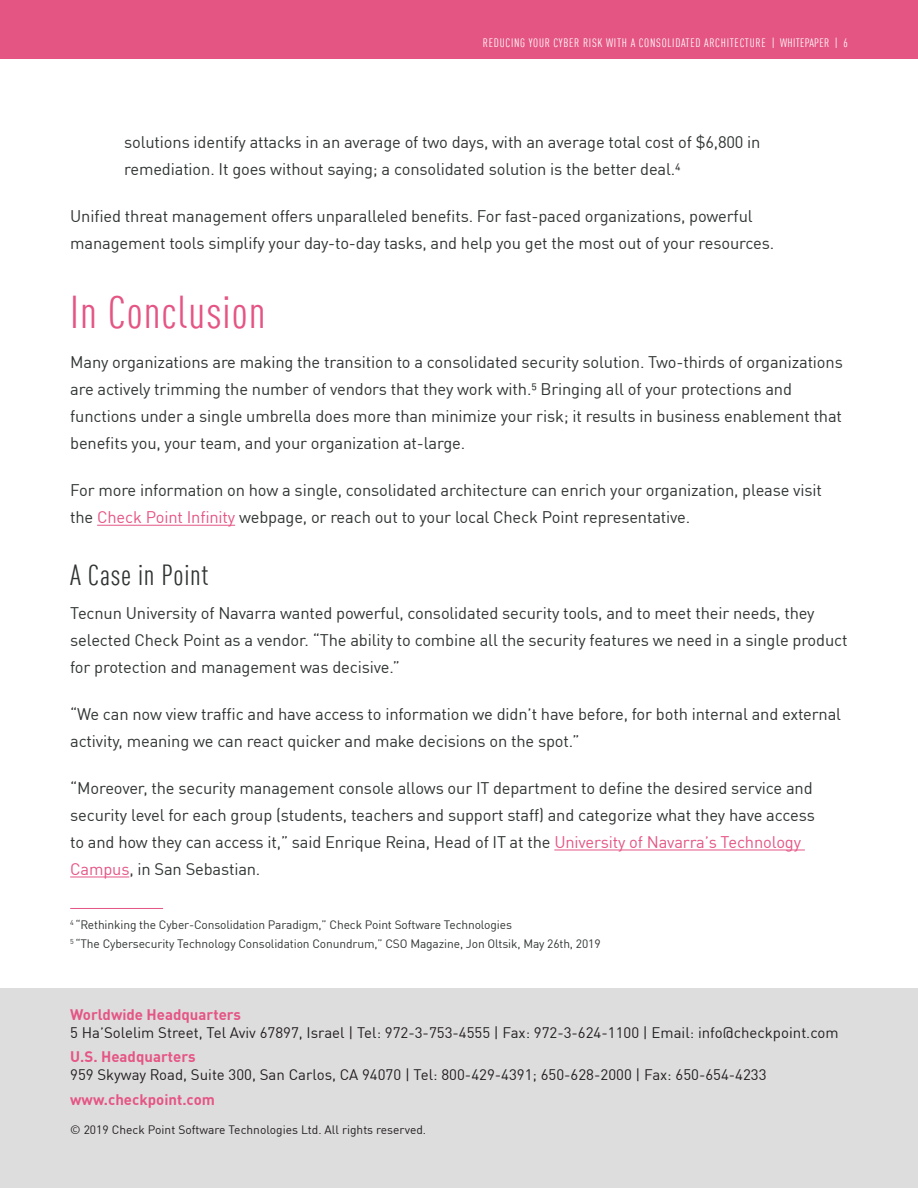
<style>
.page{position:relative;width:918px;height:1188px;background:#fff}
.page>*{position:absolute;margin:0;border:0;box-sizing:border-box;transform-origin:0 0}
.Header_2{font:condensed 45px "DIN Pro";letter-spacing:.025em;color:#e55584}
.Header_2-2{font:condensed 28.5px "DIN Pro";letter-spacing:.025em;color:#313434}
.Body_Copy{font:16.5px/27px "DIN Pro";letter-spacing:-.01em;color:#313434}
.t1{font:15px/18px "DIN Pro";color:#231f20}
.t2{font:700 15px "DIN Pro";color:#e55584}
.t3{font:12px "DIN Pro";letter-spacing:-.01em;color:#313434}
.t4{font:condensed 12px "DIN Pro";letter-spacing:.06em;color:#fff}
.t5{font:12px "DIN Pro";color:#231f20}
.s1{color:#e55584}
.s2{font-weight:700;color:#e55584}
</style>
<div class="page">
<div style="left:0;top:0;width:918px;height:58px;background:#e55584"></div>
<hr style="left:97px;top:525px;width:138px;height:1px;background:#e55584">
<hr style="left:554px;top:850px;width:251px;height:1px;background:#e55584">
<hr style="left:70px;top:877px;width:59px;height:1px;background:#e55584">
<div style="left:0;top:988px;width:918px;height:200px;background:#deddde"></div>
<hr style="left:70px;top:908px;width:93px;height:1px;background:#e55584">
<p class="t4" style="left:483px;top:34px;width:366px">REDUCING YOUR CYBER RISK WITH A CONSOLIDATED ARCHITECTURE | WHITEPAPER | 6</p>
<p class="Body_Copy" style="left:124px;top:127px;width:638px">solutions identify attacks in an average of two days, with an average total cost of $6,800 in remediation. It goes without saying; a consolidated solution is the better deal.4</p>
<p class="Body_Copy" style="left:70px;top:201px;width:705px">Unified threat management offers unparalleled benefits. For fast-paced organizations, powerful management tools simplify your day-to-day tasks, and help you get the most out of your resources.</p>
<p class="Header_2" style="left:70px;top:281px;width:197px">In Conclusion</p>
<p class="Body_Copy" style="left:70px;top:348px;width:774px">Many organizations are making the transition to a consolidated security solution. Two-thirds of organizations are actively trimming the number of vendors that they work with.5 Bringing all of your protections and functions under a single umbrella does more than minimize your risk; it results in business enablement that benefits you, your team, and your organization at-large.</p>
<p class="Body_Copy" style="left:70px;top:476px;width:753px">For more information on how a single, consolidated architecture can enrich your organization, please visit the <span class="s1">Check Point Infinity</span> webpage, or reach out to your local Check Point representative.</p>
<p class="Header_2-2" style="left:70px;top:555px;width:140px">A Case in Point</p>
<p class="Body_Copy" style="left:70px;top:598px;width:779px">Tecnun University of Navarra wanted powerful, consolidated security tools, and to meet their needs, they selected Check Point as a vendor. “The ability to combine all the security features we need in a single product for protection and management was decisive.”</p>
<p class="Body_Copy" style="left:70px;top:699px;width:772px">“We can now view traffic and have access to information we didn’t have before, for both internal and external activity, meaning we can react quicker and make decisions on the spot.”</p>
<p class="Body_Copy" style="left:70px;top:774px;width:746px">“Moreover, the security management console allows our IT department to define the desired service and security level for each group (students, teachers and support staff) and categorize what they have access to and how they can access it,” said Enrique Reina, Head of IT at the <span class="s1">University of Navarra’s Technology Campus</span>, in San Sebastian.</p>
<p class="t3" style="left:70px;top:916px;width:443px"><sup>4</sup> “Rethinking the Cyber-Consolidation Paradigm,” Check Point Software Technologies</p>
<p class="t3" style="left:70px;top:935px;width:532px"><sup>5</sup> “The Cybersecurity Technology Consolidation Conundrum,” CSO Magazine, Jon Oltsik, May 26th, 2019</p>
<p class="t1" style="left:70px;top:1004px;width:770px"><span class="s2">Worldwide Headquarters<br></span>5 Ha’Solelim Street, Tel Aviv 67897, Israel | Tel: 972-3-753-4555 | Fax: 972-3-624-1100 | Email: info@checkpoint.com</p>
<p class="t1" style="left:70px;top:1047px;width:698px"><span class="s2">U.S. Headquarters<br></span>959 Skyway Road, Suite 300, San Carlos, CA 94070 | Tel: 800-429-4391; 650-628-2000 | Fax: 650-654-4233</p>
<p class="t2" style="left:70px;top:1088px;width:146px">www.checkpoint.com</p>
<p class="t5" style="left:70px;top:1120px;width:357px">© 2019 Check Point Software Technologies Ltd. All rights reserved.</p>
</div>
